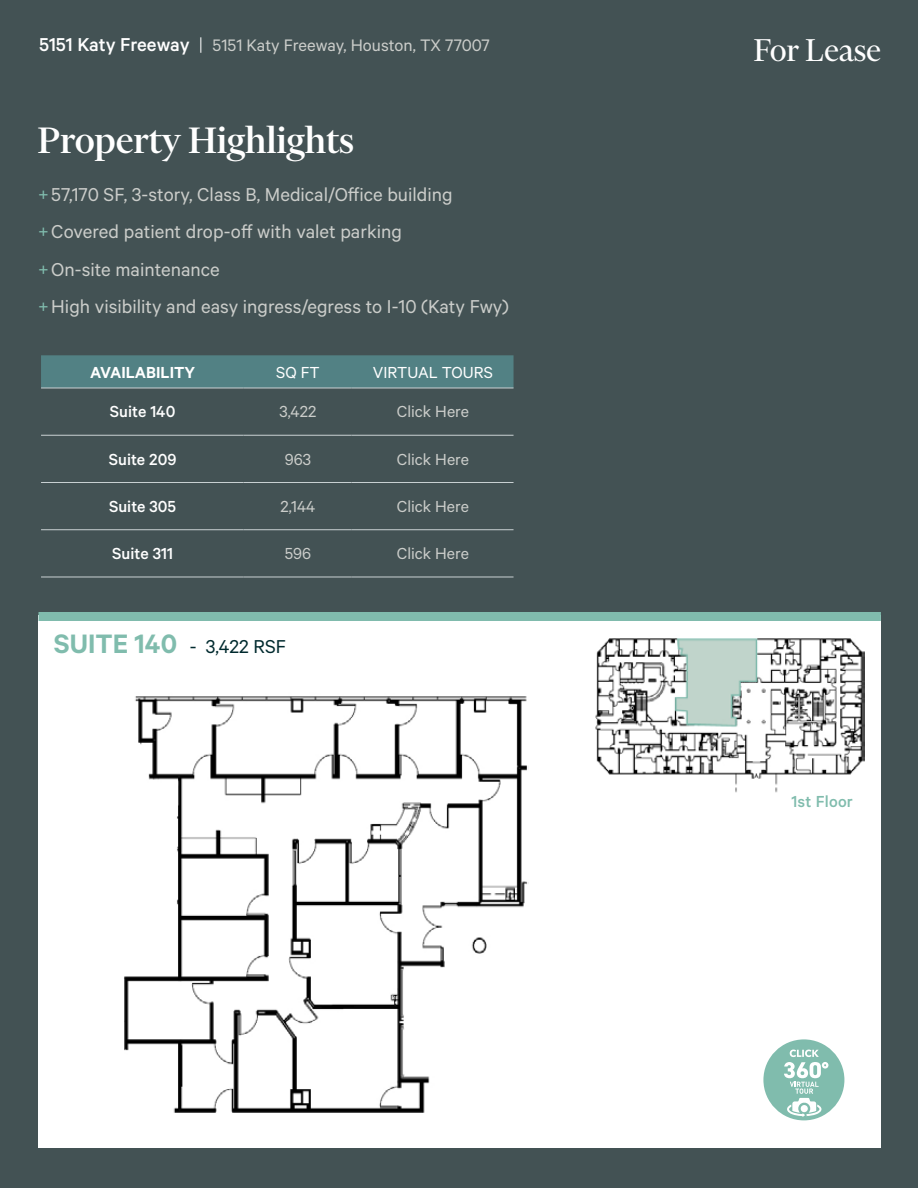
<style>
.page{position:relative;width:918px;height:1188px;background:#435254}
.page>*{position:absolute;margin:0;border:0;box-sizing:border-box;transform-origin:0 0}
.t1{font:500 42px "Financier Display";color:#fff}
.t2{font:36px "Financier Display";color:#fff}
.t3{font:21px/37.5px "Calibre";color:#cbcdca}
.t4{font:21px "Calibre";color:#002a2e}
.t5{font:18.75px "Calibre";color:#cbcdca}
.t6{font:18px "Calibre";color:#cbcdca}
.t7{font:500 18px "Calibre";color:#fff}
.t8{font:18px "Calibre";color:#fff}
.t9{font:600 18px "Calibre";color:#fff}
.t10{font:500 18px "Calibre";letter-spacing:.01em;color:#80bcad}
.s1{font-weight:500;font-size:21px;color:#fff}
.s2{font-weight:300;font-size:21px;color:#fff}
.s3{color:#80bcad}
.s4{font-weight:600;font-size:30px;color:#80bcad}
</style>
<div class="page">
<div style="left:39px;top:615px;width:842px;height:532px;background:#fff"></div>
<div style="left:39px;top:612px;width:842px;height:9px;background:#80bbad"></div>
<img style="left:124px;top:696px;width:404px;height:417px">
<img style="left:595px;top:638px;width:270px;height:155px">
<div style="left:764px;top:1039px;width:80px;height:81px;background:#80bcad;border-radius:50%"></div>
<svg style="left:784px;top:1050px;width:44px;height:67px"></svg>
<div style="left:41px;top:355px;width:473px;height:33px;background:#528184"></div>
<hr style="left:41px;top:388px;width:203px;height:1px;background:#cad1d3">
<hr style="left:244px;top:388px;width:108px;height:1px;background:#cad1d3">
<hr style="left:352px;top:388px;width:162px;height:1px;background:#cad1d3">
<hr style="left:41px;top:435px;width:203px;height:1px;background:#cad1d3">
<hr style="left:244px;top:435px;width:108px;height:1px;background:#cad1d3">
<hr style="left:352px;top:435px;width:162px;height:1px;background:#cad1d3">
<hr style="left:41px;top:482px;width:203px;height:1px;background:#cad1d3">
<hr style="left:244px;top:482px;width:108px;height:1px;background:#cad1d3">
<hr style="left:352px;top:482px;width:162px;height:1px;background:#cad1d3">
<hr style="left:41px;top:529px;width:203px;height:1px;background:#cad1d3">
<hr style="left:244px;top:529px;width:108px;height:1px;background:#cad1d3">
<hr style="left:352px;top:529px;width:162px;height:1px;background:#cad1d3">
<hr style="left:41px;top:577px;width:203px;height:1px;background:#cad1d3">
<hr style="left:244px;top:577px;width:108px;height:1px;background:#cad1d3">
<hr style="left:352px;top:577px;width:162px;height:1px;background:#cad1d3">
<p class="t5" style="left:39px;top:34px;width:452px"><span class="s1">5151 Katy Freeway</span> <span class="s2">|</span> 5151 Katy Freeway, Houston, TX 77007</p>
<h1 class="t1" style="left:38px;top:119px;width:318px">Property Highlights</h1>
<p class="t3" style="left:38px;top:175px;width:473px"><span class="s3">+</span>57,170 SF, 3-story, Class B, Medical/Office building <span class="s3">+</span>Covered patient drop-off with valet parking<br><span class="s3">+</span>On-site maintenance<br><span class="s3">+</span>High visibility and easy ingress/egress to I-10 (Katy Fwy)</p>
<p class="t9" style="left:90px;top:361px;width:107px">AVAILABILITY</p>
<p class="t8" style="left:276px;top:361px;width:45px">SQ FT</p>
<p class="t8" style="left:373px;top:361px;width:122px">VIRTUAL TOURS</p>
<p class="t7" style="left:110px;top:401px;width:67px">Suite 140</p>
<p class="t6" style="left:280px;top:401px;width:38px">3,422</p>
<p class="t6" style="left:397px;top:401px;width:74px">Click Here</p>
<p class="t7" style="left:109px;top:449px;width:69px">Suite 209</p>
<p class="t6" style="left:285px;top:449px;width:28px">963</p>
<p class="t6" style="left:397px;top:449px;width:74px">Click Here</p>
<p class="t7" style="left:109px;top:496px;width:69px">Suite 305</p>
<p class="t6" style="left:280px;top:496px;width:36px">2,144</p>
<p class="t6" style="left:397px;top:496px;width:74px">Click Here</p>
<p class="t7" style="left:112px;top:543px;width:62px">Suite 311</p>
<p class="t6" style="left:285px;top:543px;width:28px">596</p>
<p class="t6" style="left:397px;top:543px;width:74px">Click Here</p>
<p class="t4" style="left:54px;top:634px;width:233px"><span class="s4">SUITE 140</span> - 3,422 RSF</p>
<h2 class="t2" style="left:754px;top:31px;width:129px">For Lease</h2>
<p class="t10" style="left:791px;top:791px;width:63px">1st Floor</p>
</div>
